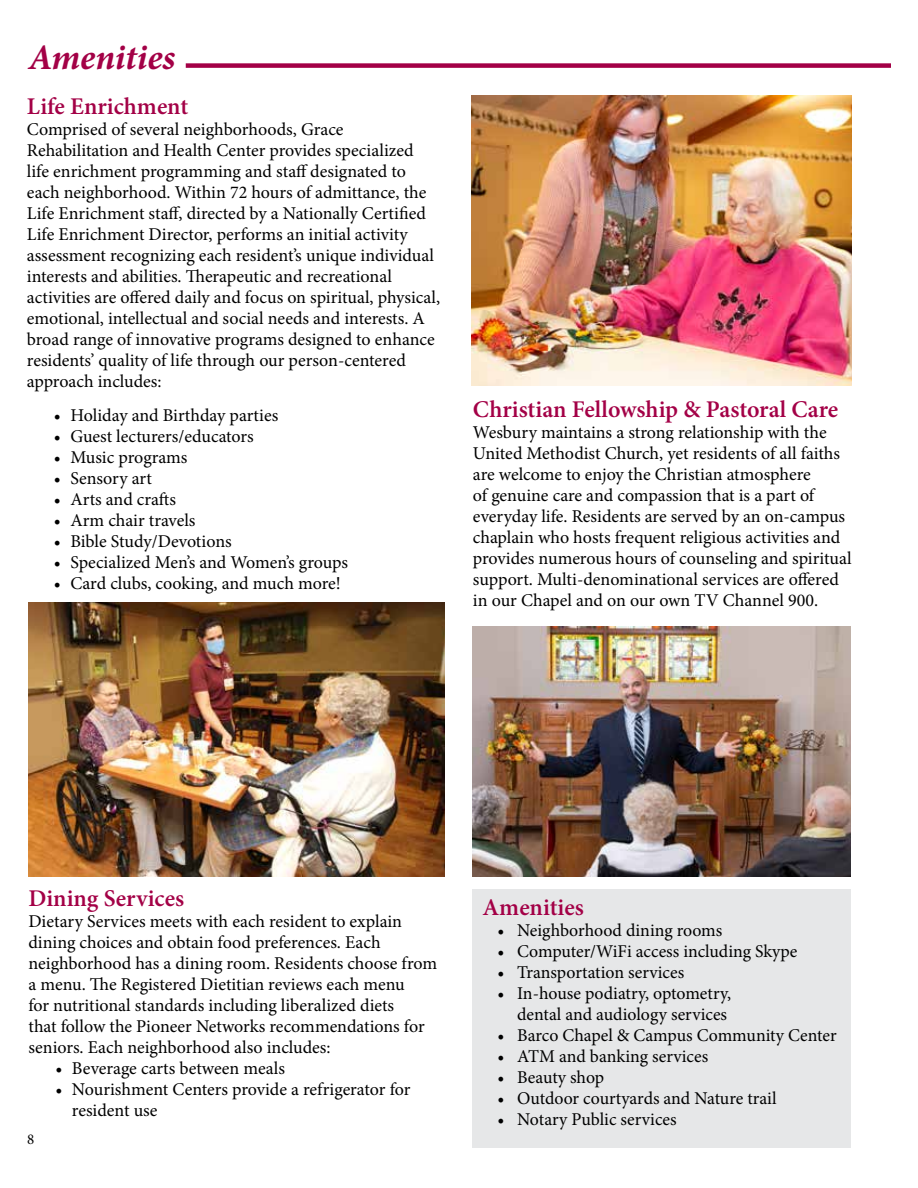
<style>
.page{position:relative;width:918px;height:1188px;background:#fff}
.page>*{position:absolute;margin:0;border:0;box-sizing:border-box;transform-origin:0 0}
.t1{font:italic 700 36px "Minion Pro";letter-spacing:-.005em;color:#a30046}
.t2{font:600 24px "Minion Pro";color:#a30046}
.t3{font:18px/21px "Minion Pro";color:#000}
.t4{font:15px "Minion Pro";color:#000}
</style>
<div class="page">
<div style="left:186px;top:63px;width:705px;height:5px;background:#a30046"></div>
<img style="left:472px;top:95px;width:380px;height:290px">
<img style="left:28px;top:602px;width:417px;height:275px">
<img style="left:473px;top:627px;width:377px;height:250px">
<div style="left:472px;top:889px;width:378px;height:259px;background:#e6e7e8"></div>
<h1 class="t1" style="left:28px;top:32px;width:148px">Amenities</h1>
<h2 class="t2" style="left:27px;top:89px;width:163px">Life Enrichment</h2>
<p class="t3" style="left:27px;top:118px;width:415px">Comprised of several neighborhoods, Grace Rehabilitation and Health Center provides specialized life enrichment programming and staff designated to each neighborhood. Within 72 hours of admittance, the Life Enrichment staff, directed by a Nationally Certified Life Enrichment Director, performs an initial activity assessment recognizing each resident’s unique individual interests and abilities. Therapeutic and recreational activities are offered daily and focus on spiritual, physical, emotional, intellectual and social needs and interests. A broad range of innovative programs designed to enhance residents’ quality of life through our person-centered approach includes:</p>
<p class="t3" style="left:54px;top:405px;width:226px">• Holiday and Birthday parties</p>
<p class="t3" style="left:54px;top:426px;width:201px">• Guest lecturers/educators</p>
<p class="t3" style="left:54px;top:447px;width:135px">• Music programs</p>
<p class="t3" style="left:54px;top:468px;width:99px">• Sensory art</p>
<p class="t3" style="left:54px;top:489px;width:124px">• Arts and crafts</p>
<p class="t3" style="left:54px;top:510px;width:143px">• Arm chair travels</p>
<p class="t3" style="left:54px;top:531px;width:179px">• Bible Study/Devotions</p>
<p class="t3" style="left:54px;top:552px;width:296px">• Specialized Men’s and Women’s groups</p>
<p class="t3" style="left:54px;top:573px;width:288px">• Card clubs, cooking, and much more!</p>
<h2 class="t2" style="left:473px;top:393px;width:367px">Christian Fellowship &amp; Pastoral Care</h2>
<p class="t3" style="left:473px;top:422px;width:380px">Wesbury maintains a strong relationship with the United Methodist Church, yet residents of all faiths are welcome to enjoy the Christian atmosphere<br>of genuine care and compassion that is a part of everyday life. Residents are served by an on-campus chaplain who hosts frequent religious activities and provides numerous hours of counseling and spiritual support. Multi-denominational services are offered in our Chapel and on our own TV Channel 900.</p>
<h2 class="t2" style="left:28px;top:882px;width:157px">Dining Services</h2>
<p class="t3" style="left:28px;top:911px;width:410px">Dietary Services meets with each resident to explain dining choices and obtain food preferences. Each neighborhood has a dining room. Residents choose from a menu. The Registered Dietitian reviews each menu<br>for nutritional standards including liberalized diets<br>that follow the Pioneer Networks recommendations for seniors. Each neighborhood also includes:</p>
<p class="t3" style="left:55px;top:1058px;width:231px">• Beverage carts between meals</p>
<p class="t3" style="left:72px;top:1079px;width:340px;text-indent:-17px">• Nourishment Centers provide a refrigerator for resident use</p>
<p class="t4" style="left:27px;top:1129px;width:9px">8</p>
<h2 class="t2" style="left:483px;top:891px;width:103px">Amenities</h2>
<p class="t3" style="left:498px;top:920px;width:226px">• Neighborhood dining rooms</p>
<p class="t3" style="left:498px;top:941px;width:301px">• Computer/WiFi access including Skype</p>
<p class="t3" style="left:498px;top:962px;width:188px">• Transportation services</p>
<p class="t3" style="left:498px;top:983px;width:235px;text-align:right">• In-house podiatry, optometry, dental and audiology services</p>
<p class="t3" style="left:498px;top:1025px;width:341px">• Barco Chapel &amp; Campus Community Center</p>
<p class="t3" style="left:498px;top:1046px;width:212px">• ATM and banking services</p>
<p class="t3" style="left:498px;top:1067px;width:108px">• Beauty shop</p>
<p class="t3" style="left:498px;top:1088px;width:280px">• Outdoor courtyards and Nature trail</p>
<p class="t3" style="left:498px;top:1109px;width:181px">• Notary Public services</p>
</div>
